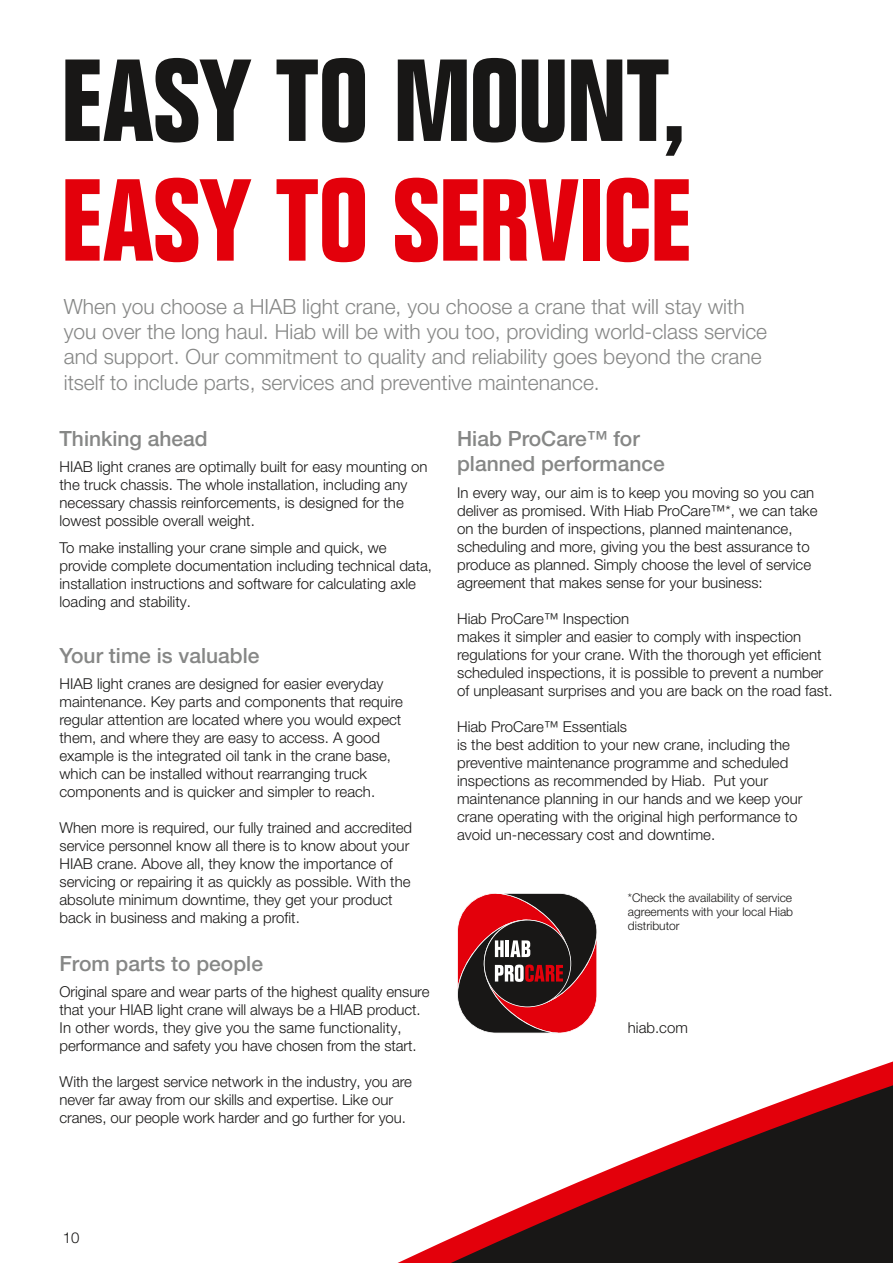
<style>
.page{position:relative;width:893px;height:1263px;background:#fff}
.page>*{position:absolute;margin:0;border:0;box-sizing:border-box;transform-origin:0 0}
.t1{font:700 condensed 114px "Folio Std";letter-spacing:-.01em;color:#e3000b}
.t2{font:700 condensed 114px "Folio Std";letter-spacing:-.005em;color:#181716}
.t3{font:300 21px/25.2px "Helvetica Neue LT Pro";color:#868786}
.t4{font:500 21px/25.2px "Helvetica Neue LT Pro";color:#868786}
.t5{font:500 21px "Helvetica Neue LT Std";color:#868786}
.t6{font:300 15px/18px "Helvetica Neue LT Pro";color:#181716}
.t7{font:300 15px "Helvetica Neue LT Std";color:#181716}
.t8{font:300 12px/14.4px "Helvetica Neue LT Pro";color:#181716;text-align:justify}
</style>
<div class="page">
<svg style="left:397px;top:1061px;width:496px;height:202px"></svg>
<svg style="left:457px;top:893px;width:140px;height:140px;background:#7b3437"></svg>
<h1 class="t2" style="left:60px;top:38px;width:627px">EASY TO MOUNT,</h1>
<h1 class="t1" style="left:60px;top:157px;width:633px">EASY TO SERVICE</h1>
<p class="t3" style="left:64px;top:293px;width:705px">When you choose a HIAB light crane, you choose a crane that will stay with you over the long haul. Hiab will be with you too, providing world-class service and support. Our commitment to quality and reliability goes beyond the crane itself to include parts, services and preventive maintenance.</p>
<h2 class="t5" style="left:60px;top:426px;width:150px">Thinking ahead</h2>
<p class="t6" style="left:60px;top:458px;width:369px">HIAB light cranes are optimally built for easy mounting on the truck chassis. The whole installation, including any necessary chassis reinforcements, is designed for the lowest possible overall weight.</p>
<p class="t6" style="left:60px;top:538px;width:374px">To make installing your crane simple and quick, we provide complete documentation including technical data, installation instructions and software for calculating axle loading and stability.</p>
<h2 class="t4" style="left:60px;top:643px;width:201px">Your time is valuable</h2>
<p class="t6" style="left:60px;top:675px;width:345px">HIAB light cranes are designed for easier everyday maintenance. Key parts and components that require regular attention are located where you would expect them, and where they are easy to access. A good example is the integrated oil tank in the crane base, which can be installed without rearranging truck components and is quicker and simpler to reach.</p>
<p class="t6" style="left:60px;top:819px;width:354px">When more is required, our fully trained and accredited service personnel know all there is to know about your HIAB crane. Above all, they know the importance of servicing or repairing it as quickly as possible. With the absolute minimum downtime, they get your product back in business and making a profit.</p>
<h2 class="t4" style="left:60px;top:950px;width:205px">From parts to people</h2>
<p class="t6" style="left:60px;top:983px;width:371px">Original spare and wear parts of the highest quality ensure that your HIAB light crane will always be a HIAB product.<br>In other words, they give you the same functionality, performance and safety you have chosen from the start.</p>
<p class="t6" style="left:60px;top:1073px;width:354px">With the largest service network in the industry, you are never far away from our skills and expertise. Like our cranes, our people work harder and go further for you.</p>
<h2 class="t4" style="left:457px;top:426px;width:209px">Hiab ProCare™ for planned performance</h2>
<p class="t6" style="left:457px;top:483px;width:362px">In every way, our aim is to keep you moving so you can deliver as promised. With Hiab ProCare™*, we can take on the burden of inspections, planned maintenance, scheduling and more, giving you the best assurance to produce as planned. Simply choose the level of service agreement that makes sense for your business:</p>
<p class="t6" style="left:457px;top:609px;width:377px">Hiab ProCare™ Inspection<br>makes it simpler and easier to comply with inspection regulations for your crane. With the thorough yet efficient scheduled inspections, it is possible to prevent a number of unpleasant surprises and you are back on the road fast.</p>
<p class="t6" style="left:457px;top:717px;width:347px">Hiab ProCare™ Essentials<br>is the best addition to your new crane, including the preventive maintenance programme and scheduled inspections as recommended by Hiab. Put your maintenance planning in our hands and we keep your crane operating with the original high performance to avoid un-necessary cost and downtime.</p>
<p class="t8" style="left:628px;top:890px;width:167px">*Check the availability of service agreements with your local Hiab distributor</p>
<p class="t7" style="left:628px;top:1019px;width:62px">hiab.com</p>
<p class="t6" style="left:63px;top:1228px;width:18px">10</p>
</div>
